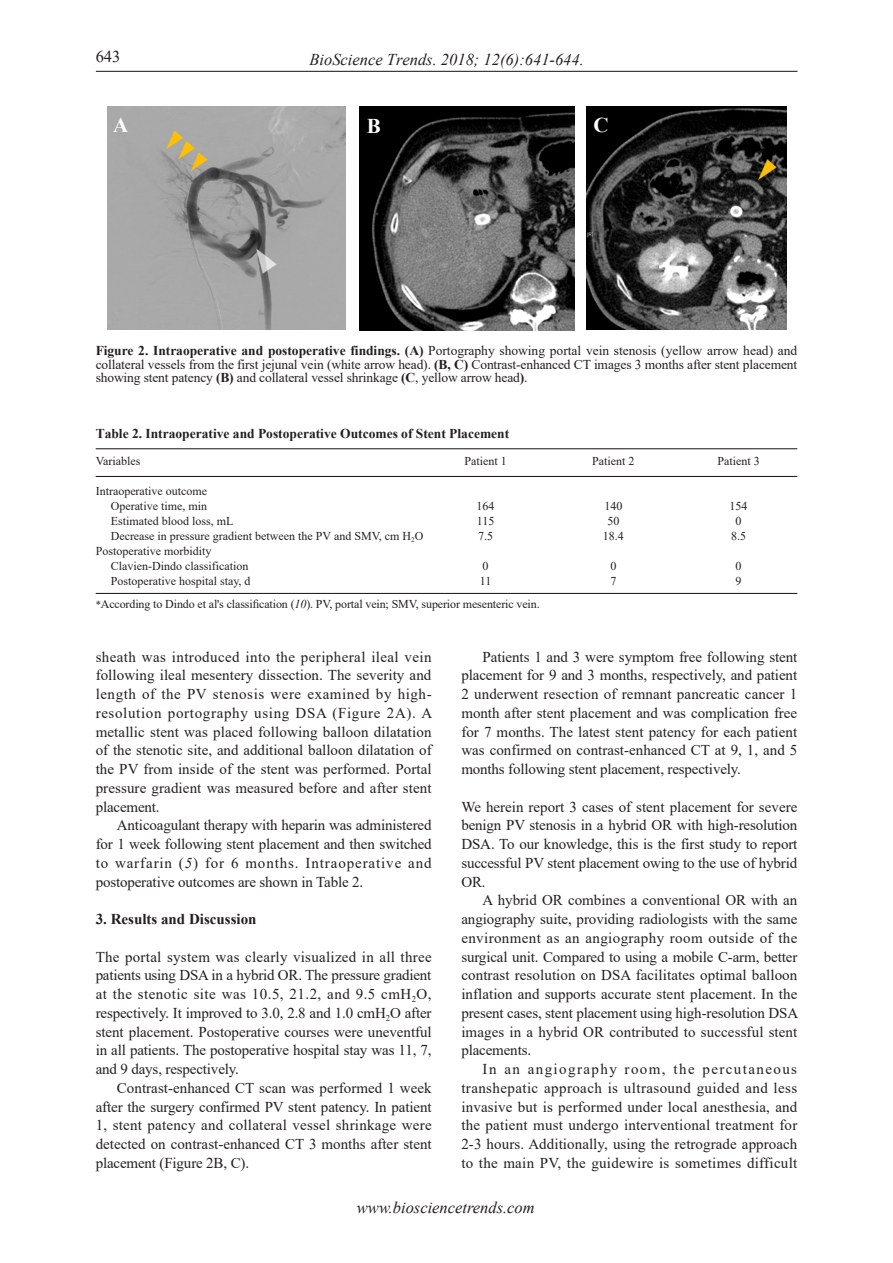
<style>
.page{position:relative;width:893px;height:1263px;background:#fff}
.page>*{position:absolute;margin:0;border:0;box-sizing:border-box;transform-origin:0 0}
.t1{font:700 21px "Times New Roman";color:#fff}
.t2{font:italic 16.5px "Times New Roman";color:#231f20}
.t3{font:16.5px "Times New Roman";color:#231f20}
.t4{font:15px/18.8px "Times New Roman";letter-spacing:-.01em;color:#231f20;text-align:justify}
.t5{font:700 15px "Times New Roman";color:#231f20}
.t6{font:13.5px/13.5px "Times New Roman";letter-spacing:-.01em;color:#231f20;text-align:justify}
.t7{font:700 13.5px "Times New Roman";color:#231f20}
.t8{font:12px "Times New Roman";color:#231f20}
.s1{font-weight:700}
.s2{font-size:10.5px}
.s3{font-style:italic}
</style>
<div class="page">
<hr style="left:96px;top:71px;width:701px;height:1px;background:#231f20">
<hr style="left:96px;top:476px;width:701px;height:1px;background:#231f20">
<hr style="left:96px;top:448px;width:701px;height:1px;background:#231f20">
<hr style="left:96px;top:593px;width:701px;height:1px;background:#231f20">
<img style="left:107px;top:107px;width:238px;height:223px">
<img style="left:359px;top:106px;width:216px;height:224px">
<img style="left:587px;top:107px;width:200px;height:223px">
<p class="t3" style="left:96px;top:45px;width:26px">643</p>
<p class="t2" style="left:309px;top:48px;width:276px">BioScience Trends. 2018; 12(6):641-644.</p>
<p class="t1" style="left:113px;top:110px;width:17px">A</p>
<p class="t1" style="left:367px;top:110px;width:16px">B</p>
<p class="t1" style="left:594px;top:110px;width:17px">C</p>
<p class="t6" style="left:96px;top:343px;width:703px"><span class="s1">Figure 2. Intraoperative and postoperative findings. (A)</span> Portography showing portal vein stenosis (yellow arrow head) and collateral vessels from the first jejunal vein (white arrow head). <span class="s1">(B, C)</span> Contrast-enhanced CT images 3 months after stent placement showing stent patency <span class="s1">(B)</span> and collateral vessel shrinkage <span class="s1">(C</span>, yellow arrow head<span class="s1">)</span>.</p>
<p class="t7" style="left:96px;top:423px;width:415px">Table 2. Intraoperative and Postoperative Outcomes of Stent Placement</p>
<p class="t8" style="left:96px;top:452px;width:46px">Variables</p>
<p class="t8" style="left:96px;top:482px;width:113px">Intraoperative outcome</p>
<p class="t8" style="left:111px;top:497px;width:98px">Operative time, min</p>
<p class="t8" style="left:111px;top:512px;width:124px">Estimated blood loss, mL</p>
<p class="t8" style="left:111px;top:527px;width:314px">Decrease in pressure gradient between the PV and SMV, cm H<sub>2</sub>O</p>
<p class="t8" style="left:96px;top:542px;width:117px">Postoperative morbidity</p>
<p class="t8" style="left:111px;top:557px;width:139px">Clavien-Dindo classification</p>
<p class="t8" style="left:111px;top:572px;width:141px">Postoperative hospital stay, d</p>
<p class="t8" style="left:464px;top:452px;width:44px">Patient 1</p>
<p class="t8" style="left:477px;top:497px;width:19px">164</p>
<p class="t8" style="left:477px;top:512px;width:19px">115</p>
<p class="t8" style="left:478px;top:527px;width:16px">7.5</p>
<p class="t8" style="left:483px;top:557px;width:7px">0</p>
<p class="t8" style="left:480px;top:572px;width:13px">11</p>
<p class="t8" style="left:96px;top:596px;width:445px"><span class="s2">*</span>According to Dindo et al's classification (<span class="s3">10</span>). PV, portal vein; SMV, superior mesenteric vein.</p>
<p class="t8" style="left:592px;top:452px;width:44px">Patient 2</p>
<p class="t8" style="left:604px;top:497px;width:19px">140</p>
<p class="t8" style="left:607px;top:512px;width:13px">50</p>
<p class="t8" style="left:603px;top:527px;width:22px">18.4</p>
<p class="t8" style="left:610px;top:557px;width:7px">0</p>
<p class="t8" style="left:610px;top:572px;width:7px">7</p>
<p class="t8" style="left:717px;top:452px;width:44px">Patient 3</p>
<p class="t8" style="left:730px;top:497px;width:19px">154</p>
<p class="t8" style="left:736px;top:512px;width:7px">0</p>
<p class="t8" style="left:731px;top:527px;width:16px">8.5</p>
<p class="t8" style="left:736px;top:557px;width:7px">0</p>
<p class="t8" style="left:736px;top:572px;width:7px">9</p>
<p class="t4" style="left:96px;top:647px;width:338px">sheath was introduced into the peripheral ileal vein following ileal mesentery dissection. The severity and length of the PV stenosis were examined by high&shy;resolution portography using DSA (Figure 2A). A metallic stent was placed following balloon dilatation of the stenotic site, and additional balloon dilatation of the PV from inside of the stent was performed. Portal pressure gradient was measured before and after stent placement.</p>
<p class="t4" style="left:96px;top:815px;width:337px;text-indent:21px">Anticoagulant therapy with heparin was administered for 1 week following stent placement and then switched to warfarin (<span class="s3">5</span>) for 6 months. Intraoperative and postoperative outcomes are shown in Table 2.</p>
<p class="t5" style="left:96px;top:908px;width:162px">3. Results and Discussion</p>
<p class="t4" style="left:96px;top:947px;width:338px">The portal system was clearly visualized in all three patients using DSA in a hybrid OR. The pressure gradient at the stenotic site was 10.5, 21.2, and 9.5 cmH<sub>2</sub>O, respectively. It improved to 3.0, 2.8 and 1.0 cmH<sub>2</sub>O after stent placement. Postoperative courses were uneventful in all patients. The postoperative hospital stay was 11, 7, and 9 days, respectively.</p>
<p class="t4" style="left:96px;top:1078px;width:338px;text-indent:21px">Contrast-enhanced CT scan was performed 1 week after the surgery confirmed PV stent patency. In patient 1, stent patency and collateral vessel shrinkage were detected on contrast-enhanced CT 3 months after stent placement (Figure 2B, C).</p>
<p class="t4" style="left:461px;top:647px;width:338px;text-indent:21px">Patients 1 and 3 were symptom free following stent placement for 9 and 3 months, respectively, and patient 2 underwent resection of remnant pancreatic cancer 1 month after stent placement and was complication free for 7 months. The latest stent patency for each patient was confirmed on contrast-enhanced CT at 9, 1, and 5 months following stent placement, respectively.</p>
<p class="t4" style="left:461px;top:797px;width:338px">We herein report 3 cases of stent placement for severe benign PV stenosis in a hybrid OR with high-resolution DSA. To our knowledge, this is the first study to report successful PV stent placement owing to the use of hybrid OR.</p>
<p class="t4" style="left:461px;top:890px;width:338px;text-indent:21px">A hybrid OR combines a conventional OR with an angiography suite, providing radiologists with the same environment as an angiography room outside of the surgical unit. Compared to using a mobile C-arm, better contrast resolution on DSA facilitates optimal balloon inflation and supports accurate stent placement. In the present cases, stent placement using high-resolution DSA images in a hybrid OR contributed to successful stent placements.</p>
<p class="t4" style="left:461px;top:1059px;width:338px;text-indent:21px">In an angiography room, the percutaneous transhepatic approach is ultrasound guided and less invasive but is performed under local anesthesia, and the patient must undergo interventional treatment for 2-3 hours. Additionally, using the retrograde approach to the main PV, the guidewire is sometimes difficult</p>
<p class="t2" style="left:357px;top:1196px;width:179px">www.biosciencetrends.com</p>
</div>
